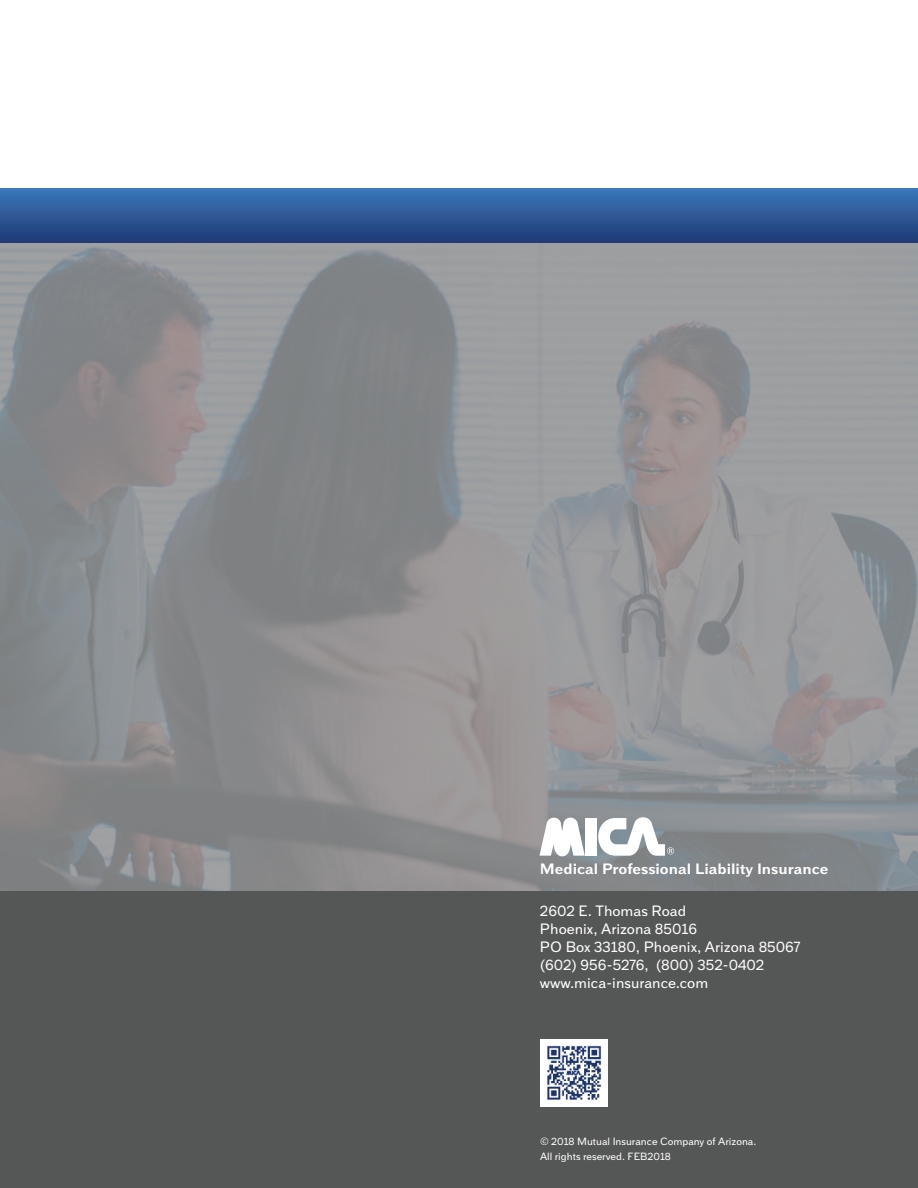
<style>
.page{position:relative;width:918px;height:1188px;background:#fff}
.page>*{position:absolute;margin:0;border:0;box-sizing:border-box;transform-origin:0 0}
.t1{font:15px/18px "Armitage";color:#fff}
.t2{font:700 15px "Armitage";color:#fff}
.t3{font:10.5px/15px "Armitage";color:#fff}
</style>
<div class="page">
<img style="left:0;top:243px;width:918px;height:648px">
<div style="left:0;top:189px;width:918px;height:54px;background:linear-gradient(to bottom,#3a76b9,#213b75)"></div>
<div style="left:0;top:891px;width:918px;height:297px;background:#555756"></div>
<img style="left:540px;top:1039px;width:68px;height:68px">
<svg style="left:540px;top:817px;width:45px;height:39px"></svg>
<svg style="left:592px;top:817px;width:82px;height:39px"></svg>
<div style="left:586px;top:818px;width:11px;height:38px;background:#fff"></div>
<p class="t2" style="left:540px;top:860px;width:290px">Medical Professional Liability Insurance</p>
<p class="t1" style="left:540px;top:902px;width:262px">2602 E. Thomas Road<br>Phoenix, Arizona 85016<br>PO Box 33180, Phoenix, Arizona 85067 (602) 956-5276, (800) 352-0402 www.mica-insurance.com</p>
<p class="t3" style="left:540px;top:1133px;width:218px">© 2018 Mutual Insurance Company of Arizona.<br>All rights reserved. FEB2018</p>
</div>
